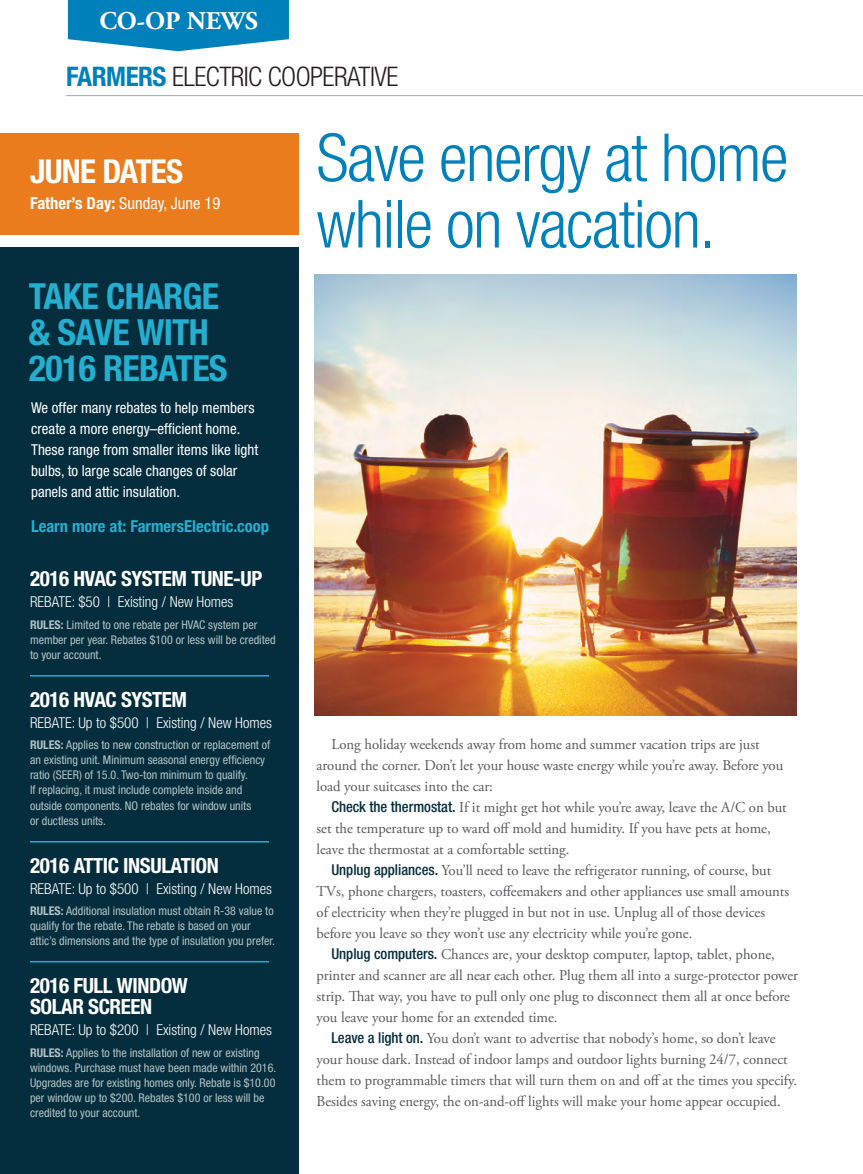
<style>
.page{position:relative;width:863px;height:1174px;background:#fff}
.page>*{position:absolute;margin:0;border:0;box-sizing:border-box;transform-origin:0 0}
.t1{font:300 condensed 66.45px/66.4px "Helvetica Neue LT Std";letter-spacing:-.02em;color:#0081bb}
.t2{font:700 condensed 36px/36px "Helvetica Neue LT Std";letter-spacing:-.02em;color:#24afd0}
.t3{font:700 condensed 33px "Helvetica Neue LT Std";letter-spacing:-.02em;color:#fff}
.t4{font:300 condensed 27px "Helvetica Neue LT Std";letter-spacing:-.02em;color:#231f20}
.t5{font:700 25.5px "Adobe Garamond Pro";color:#fff}
.t6{font:700 condensed 21px/21px "Helvetica Neue LT Std";letter-spacing:-.02em;color:#fff}
.t7{font:700 condensed 16.5px "Helvetica Neue LT Std";color:#24afd0}
.t8{font:condensed 16.5px "Helvetica Neue LT Std";color:#fff}
.t9{font:15px/21px "Adobe Garamond Pro";letter-spacing:-.005em;color:#57585a}
.t10{font:condensed 15px/21px "Helvetica Neue LT Std";color:#fff}
.t11{font:300 condensed 15px "Helvetica Neue LT Std";color:#fff}
.t12{font:condensed 12px/15px "Helvetica Neue LT Std";color:#b2c3c4}
.s1{font-weight:700;color:#0081bb}
.s2{font-weight:700}
.s3{font-family:"Helvetica Neue LT Std";font-weight:500;font-stretch:condensed;color:#042d3d}
</style>
<div class="page">
<hr style="left:66px;top:95px;width:796px;height:1px;background:#a8a9ad">
<svg style="left:68px;top:0;width:221px;height:51px"></svg>
<div style="left:0;top:247px;width:298px;height:927px;background:#042d3d"></div>
<div style="left:0;top:134px;width:298px;height:101px;background:#ea7c1d"></div>
<hr style="left:30px;top:675px;width:239px;height:1px;background:#24afd0">
<hr style="left:30px;top:841px;width:239px;height:1px;background:#24afd0">
<hr style="left:30px;top:961px;width:239px;height:1px;background:#24afd0">
<img style="left:314px;top:275px;width:481px;height:441px">
<h3 class="t5" style="left:99px;top:6px;width:160px">CO-OP NEWS</h3>
<h3 class="t4" style="left:66px;top:61px;width:333px"><span class="s1">FARMERS</span> ELECTRIC COOPERATIVE</h3>
<h3 class="t3" style="left:30px;top:151px;width:155px">JUNE DATES</h3>
<p class="t8" style="left:30px;top:194px;width:192px"><span class="s2">Father’s Day:</span> Sunday, June 19</p>
<h2 class="t2" style="left:29px;top:278px;width:200px">TAKE CHARGE &amp; SAVE WITH<br>2016 REBATES</h2>
<p class="t10" style="left:31px;top:397px;width:229px">We offer many rebates to help members create a more energy–efficient home.<br>These range from smaller items like light bulbs, to large scale changes of solar panels and attic insulation.</p>
<p class="t7" style="left:31px;top:516px;width:239px">Learn more at: FarmersElectric.coop</p>
<h3 class="t6" style="left:30px;top:568px;width:234px">2016 HVAC SYSTEM TUNE-UP</h3>
<p class="t11" style="left:30px;top:593px;width:205px">REBATE: $50 | Existing / New Homes</p>
<p class="t12" style="left:30px;top:617px;width:247px"><span class="s2">RULES:</span> Limited to one rebate per HVAC system per member per year. Rebates $100 or less will be credited to your account.</p>
<h3 class="t6" style="left:30px;top:688px;width:158px">2016 HVAC SYSTEM</h3>
<p class="t11" style="left:30px;top:714px;width:243px">REBATE: Up to $500 | Existing / New Homes</p>
<p class="t12" style="left:30px;top:737px;width:242px"><span class="s2">RULES:</span> Applies to new construction or replacement of an existing unit. Minimum seasonal energy efficiency ratio (SEER) of 15.0. Two-ton minimum to qualify.<br>If replacing, it must include complete inside and outside components. NO rebates for window units<br>or ductless units.</p>
<h3 class="t6" style="left:30px;top:854px;width:190px">2016 ATTIC INSULATION</h3>
<p class="t11" style="left:30px;top:879px;width:243px">REBATE: Up to $500 | Existing / New Homes</p>
<p class="t12" style="left:30px;top:903px;width:246px"><span class="s2">RULES:</span> Additional insulation must obtain R-38 value to qualify for the rebate. The rebate is based on your attic’s dimensions and the type of insulation you prefer.</p>
<h3 class="t6" style="left:30px;top:975px;width:159px">2016 FULL WINDOW<br>SOLAR SCREEN</h3>
<p class="t11" style="left:30px;top:1021px;width:243px">REBATE: Up to $200 | Existing / New Homes</p>
<p class="t12" style="left:30px;top:1045px;width:247px"><span class="s2">RULES:</span> Applies to the installation of new or existing windows. Purchase must have been made within 2016.<br>Upgrades are for existing homes only. Rebate is $10.00 per window up to $200. Rebates $100 or less will be credited to your account.</p>
<h1 class="t1" style="left:316px;top:124px;width:473px">Save energy at home while on vacation.</h1>
<p class="t9" style="left:316px;top:734px;width:468px;text-indent:15px">Long holiday weekends away from home and summer vacation trips are just around the corner. Don’t let your house waste energy while you’re away. Before you load your suitcases into the car:</p>
<p class="t9" style="left:316px;top:797px;width:471px;text-indent:15px"><span class="s3">Check the thermostat.</span> If it might get hot while you’re away, leave the A/C on but set the temperature up to ward off mold and humidity. If you have pets at home, leave the thermostat at a comfortable setting.</p>
<p class="t9" style="left:316px;top:860px;width:474px;text-indent:15px"><span class="s3">Unplug appliances.</span> You’ll need to leave the refrigerator running, of course, but TVs, phone chargers, toasters, coffeemakers and other appliances use small amounts of electricity when they’re plugged in but not in use. Unplug all of those devices before you leave so they won’t use any electricity while you’re gone.</p>
<p class="t9" style="left:316px;top:944px;width:483px;text-indent:15px"><span class="s3">Unplug computers.</span> Chances are, your desktop computer, laptop, tablet, phone, printer and scanner are all near each other. Plug them all into a surge-protector power strip. That way, you have to pull only one plug to disconnect them all at once before you leave your home for an extended time.</p>
<p class="t9" style="left:316px;top:1028px;width:481px;text-indent:15px"><span class="s3">Leave a light on.</span> You don’t want to advertise that nobody’s home, so don’t leave your house dark. Instead of indoor lamps and outdoor lights burning 24/7, connect them to programmable timers that will turn them on and off at the times you specify.<br>Besides saving energy, the on-and-off lights will make your home appear occupied.</p>
</div>
